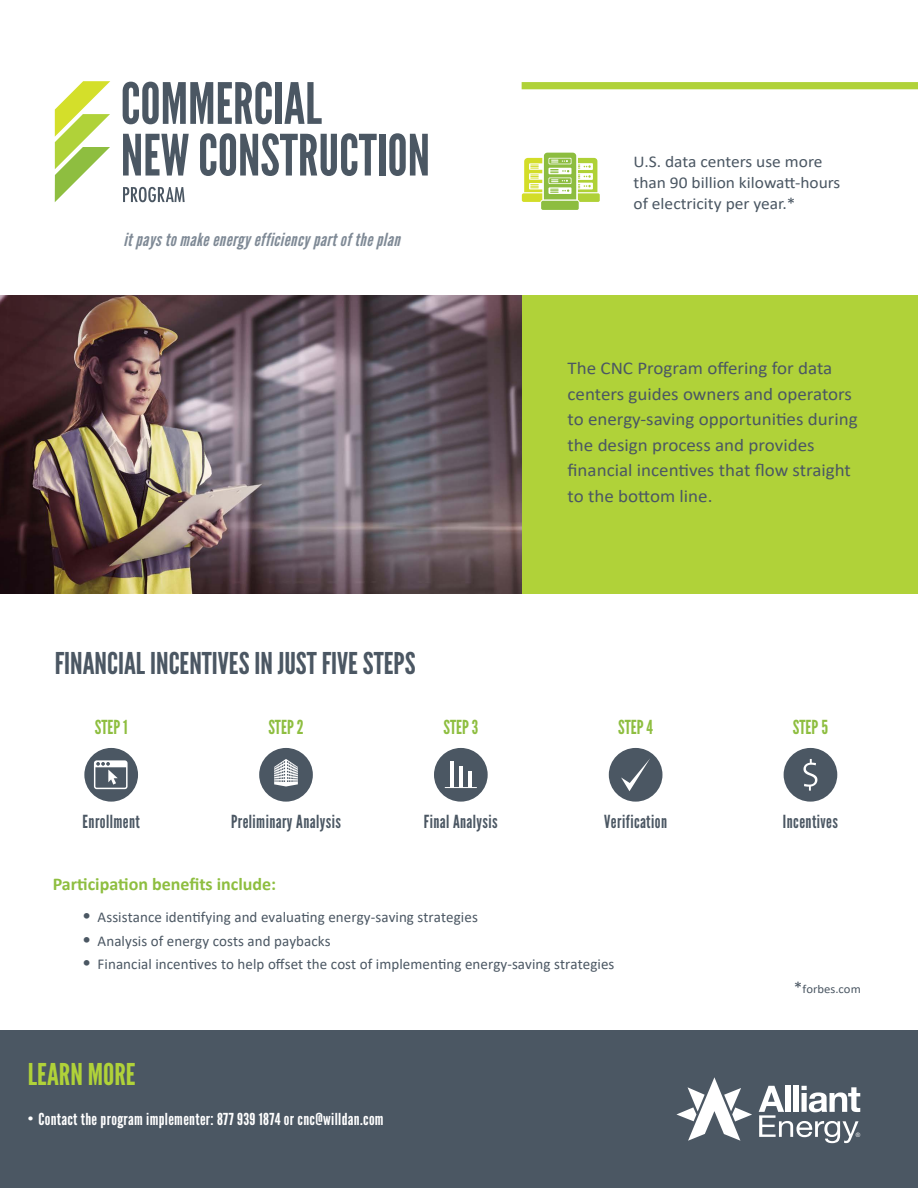
<style>
.page{position:relative;width:918px;height:1188px;background:#fff}
.page>*{position:absolute;margin:0;border:0;box-sizing:border-box;transform-origin:0 0}
.t1{font:30px "League Gothic";color:#4b5763;scale:1.06 1}
.t2{font:30px "League Gothic";color:#b0d239;scale:1.06 1}
.t3{font:19.35px "League Gothic";color:#8ebe40}
.t4{font:18px/25.5px "Calibri";color:#4b5763;scale:1.06 1}
.t5{font:18px "League Gothic";letter-spacing:.025em;color:#4b5763}
.t6{font:italic 18px "League Gothic";letter-spacing:.02em;color:#7f8a96;scale:1.06 1}
.t7{font:700 18px "Calibri";color:#8ebe40}
.t8{font:16.5px/21px "Calibri";color:#4b5763;scale:1.06 1}
.t9{font:16.5px "League Gothic";letter-spacing:.02em;color:#fff;scale:1.06 1}
.t10{font:15px "Calibri";letter-spacing:.005em;color:#4b5763}
.t11{font:12px "Calibri";color:#4b5763;scale:1.06 1}
.t12{font:6px "Arial";color:#fff}
.s1{font-family:"Proxima Nova";font-weight:500;font-size:25.5px}
.s2{font-size:16.5px}
</style>
<div class="page">
<div style="left:0;top:1030px;width:918px;height:158px;background:#4b5763"></div>
<div style="left:516px;top:296px;width:402px;height:298px;background:#b0d239"></div>
<div style="left:84px;top:748px;width:54px;height:54px;background:#4b5763;border-radius:50%"></div>
<svg style="left:94px;top:760px;width:34px;height:29px"></svg>
<div style="left:434px;top:748px;width:54px;height:54px;background:#4b5763;border-radius:50%"></div>
<hr style="left:450px;top:762px;width:4px;height:26px;background:#fff">
<hr style="left:459px;top:766px;width:4px;height:22px;background:#fff">
<hr style="left:468px;top:771px;width:4px;height:17px;background:#fff">
<hr style="left:445px;top:787px;width:32px;height:1px;background:#fff">
<div style="left:609px;top:748px;width:53px;height:54px;background:#4b5763;border-radius:50%"></div>
<svg style="left:621px;top:759px;width:29px;height:32px"></svg>
<div style="left:784px;top:748px;width:53px;height:54px;background:#4b5763;border-radius:50%"></div>
<svg style="left:803px;top:759px;width:14px;height:32px"></svg>
<div style="left:259px;top:748px;width:54px;height:54px;background:#4b5763;border-radius:50%"></div>
<svg style="left:274px;top:759px;width:24px;height:28px"></svg>
<img style="left:0;top:296px;width:522px;height:298px">
<svg style="left:522px;top:82px;width:396px;height:7px;background:#b0d23a"></svg>
<div style="left:522px;top:193px;width:20px;height:9px;background:#d3dd28;border-radius:2px"></div>
<div style="left:541px;top:201px;width:38px;height:9px;background:#8dbd40;border-radius:2px"></div>
<svg style="left:524px;top:153px;width:76px;height:49px"></svg>
<svg style="left:759px;top:1086px;width:101px;height:57px"></svg>
<svg style="left:676px;top:1077px;width:76px;height:64px"></svg>
<svg style="left:123px;top:82px;width:149px;height:42px"></svg>
<div style="left:275px;top:82px;width:7px;height:42px;background:#4b5763"></div>
<svg style="left:284px;top:82px;width:38px;height:42px"></svg>
<svg style="left:123px;top:134px;width:66px;height:42px"></svg>
<svg style="left:200px;top:133px;width:177px;height:43px"></svg>
<div style="left:379px;top:134px;width:6px;height:42px;background:#4b5763"></div>
<svg style="left:389px;top:133px;width:39px;height:43px"></svg>
<svg style="left:55px;top:81px;width:55px;height:121px"></svg>
<svg style="left:123px;top:187px;width:62px;height:15px"></svg>
<p class="t6" style="left:123px;top:228px;width:262px">it pays to make energy efficiency part of the plan</p>
<h1 class="t1" style="left:55px;top:645px;width:342px">FINANCIAL INCENTIVES IN JUST FIVE STEPS</h1>
<p class="t3" style="left:95px;top:716px;width:34px">STEP 1</p>
<p class="t3" style="left:268px;top:716px;width:37px">STEP 2</p>
<p class="t3" style="left:443px;top:716px;width:36px">STEP 3</p>
<p class="t5" style="left:83px;top:811px;width:59px">Enrollment</p>
<p class="t5" style="left:231px;top:811px;width:111px">Preliminary Analysis</p>
<p class="t7" style="left:53px;top:872px;width:225px">Participation benefits include:</p>
<p class="t5" style="left:424px;top:811px;width:75px">Final Analysis</p>
<p class="t8" style="left:634px;top:150px;width:197px">U.S. data centers use more than 90 billion kilowatt-hours of electricity per year.*</p>
<p class="t4" style="left:568px;top:355px;width:275px">The CNC Program offering for data centers guides owners and operators to energy-saving opportunities during the design process and provides financial incentives that flow straight to the bottom line.</p>
<p class="t3" style="left:618px;top:716px;width:36px">STEP 4</p>
<p class="t5" style="left:604px;top:811px;width:64px">Verification</p>
<p class="t3" style="left:793px;top:716px;width:37px">STEP 5</p>
<p class="t5" style="left:783px;top:811px;width:57px">Incentives</p>
<p class="t10" style="left:82px;top:907px;width:397px"><span class="s1">•</span> Assistance identifying and evaluating energy-saving strategies</p>
<p class="t10" style="left:82px;top:930px;width:250px"><span class="s1">•</span> Analysis of energy costs and paybacks</p>
<p class="t10" style="left:82px;top:954px;width:534px"><span class="s1">•</span> Financial incentives to help offset the cost of implementing energy-saving strategies</p>
<h1 class="t2" style="left:28px;top:1056px;width:103px">LEARN MORE</h1>
<p class="t9" style="left:28px;top:1109px;width:337px">• Contact the program implementer: 877 939 1874 or cnc@willdan.com</p>
<p class="t11" style="left:794px;top:981px;width:65px"><span class="s2">*</span>forbes.com</p>
<p class="t12" style="left:856px;top:1131px;width:6px">®</p>
</div>
